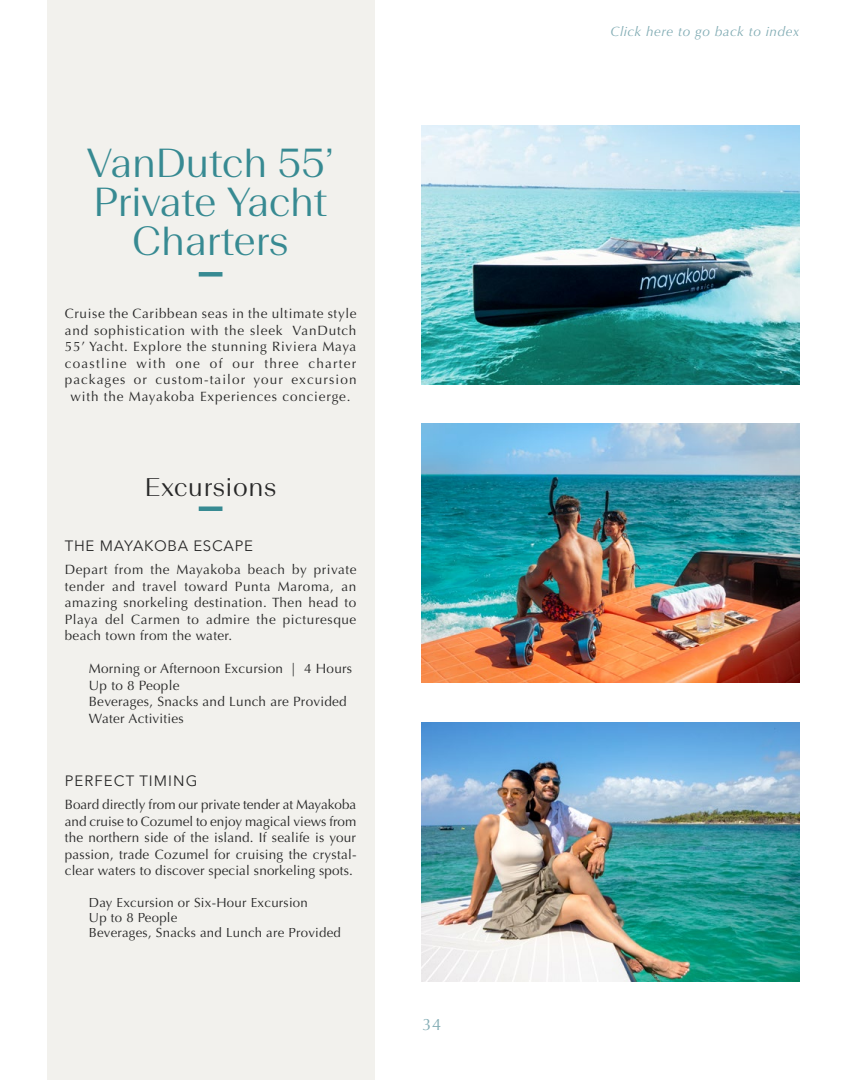
<style>
.page{position:relative;width:864px;height:1080px;background:#fff}
.page>*{position:absolute;margin:0;border:0;box-sizing:border-box;transform-origin:0 0}
.t1{font:300 40.5px/39px "Beausite Slick";color:#378a92;text-align:center}
.t2{font:300 25.5px "Beausite Slick";letter-spacing:.03em;color:#282828}
.t3{font:16.5px "Optima";color:#83adb5}
.t4{font:15px "Avenir Next";letter-spacing:.05em;color:#282828}
.t5{font:15px "Avenir Next";letter-spacing:.07em;color:#282828}
.t6{font:13.5px/16.5px "Optima";letter-spacing:.05em;color:#282828;text-align:justify}
.t7{font:13.5px/16.5px "Optima";letter-spacing:.02em;color:#282828}
.t8{font:italic 13.5px "Optima";letter-spacing:.04em;color:#83adb5}
.t9{font:13.2px/15px "Optima";letter-spacing:.02em;color:#282828}
</style>
<div class="page">
<div style="left:47px;top:0;width:327px;height:1080px;background:#f2f1ed"></div>
<img style="left:422px;top:722px;width:377px;height:259px">
<img style="left:422px;top:125px;width:377px;height:259px">
<img style="left:422px;top:424px;width:377px;height:259px">
<div style="left:199px;top:272px;width:23px;height:5px;background:#378a92"></div>
<div style="left:199px;top:506px;width:23px;height:5px;background:#378a92"></div>
<h1 class="t1" style="left:87px;top:141px;width:249px">VanDutch 55’<br>Private Yacht<br>Charters</h1>
<p class="t6" style="left:65px;top:306px;width:293px;text-align:center">Cruise the Caribbean seas in the ultimate style and sophistication with the sleek VanDutch 55’ Yacht. Explore the stunning Riviera Maya coastline with one of our three charter packages or custom-tailor your excursion with the Mayakoba Experiences concierge.</p>
<h2 class="t2" style="left:145px;top:470px;width:133px">Excursions</h2>
<p class="t4" style="left:65px;top:533px;width:190px">THE MAYAKOBA ESCAPE</p>
<p class="t6" style="left:65px;top:562px;width:293px">Depart from the Mayakoba beach by private tender and travel toward Punta Maroma, an amazing snorkeling destination. Then head to Playa del Carmen to admire the picturesque beach town from the water.</p>
<p class="t7" style="left:89px;top:661px;width:265px">Morning or Afternoon Excursion | 4 Hours<br>Up to 8 People<br>Beverages, Snacks and Lunch are Provided<br>Water Activities</p>
<p class="t5" style="left:65px;top:768px;width:134px">PERFECT TIMING</p>
<p class="t6" style="left:65px;top:797px;width:293px">Board directly from our private tender at Mayakoba and cruise to Cozumel to enjoy magical views from the northern side of the island. If sealife is your passion, trade Cozumel for cruising the crystal&shy;clear waters to discover special snorkeling spots.</p>
<p class="t9" style="left:89px;top:895px;width:254px">Day Excursion or Six-Hour Excursion<br>Up to 8 People<br>Beverages, Snacks and Lunch are Provided</p>
<p class="t3" style="left:423px;top:1015px;width:20px">34</p>
<p class="t8" style="left:610px;top:24px;width:190px">Click here to go back to index</p>
</div>
